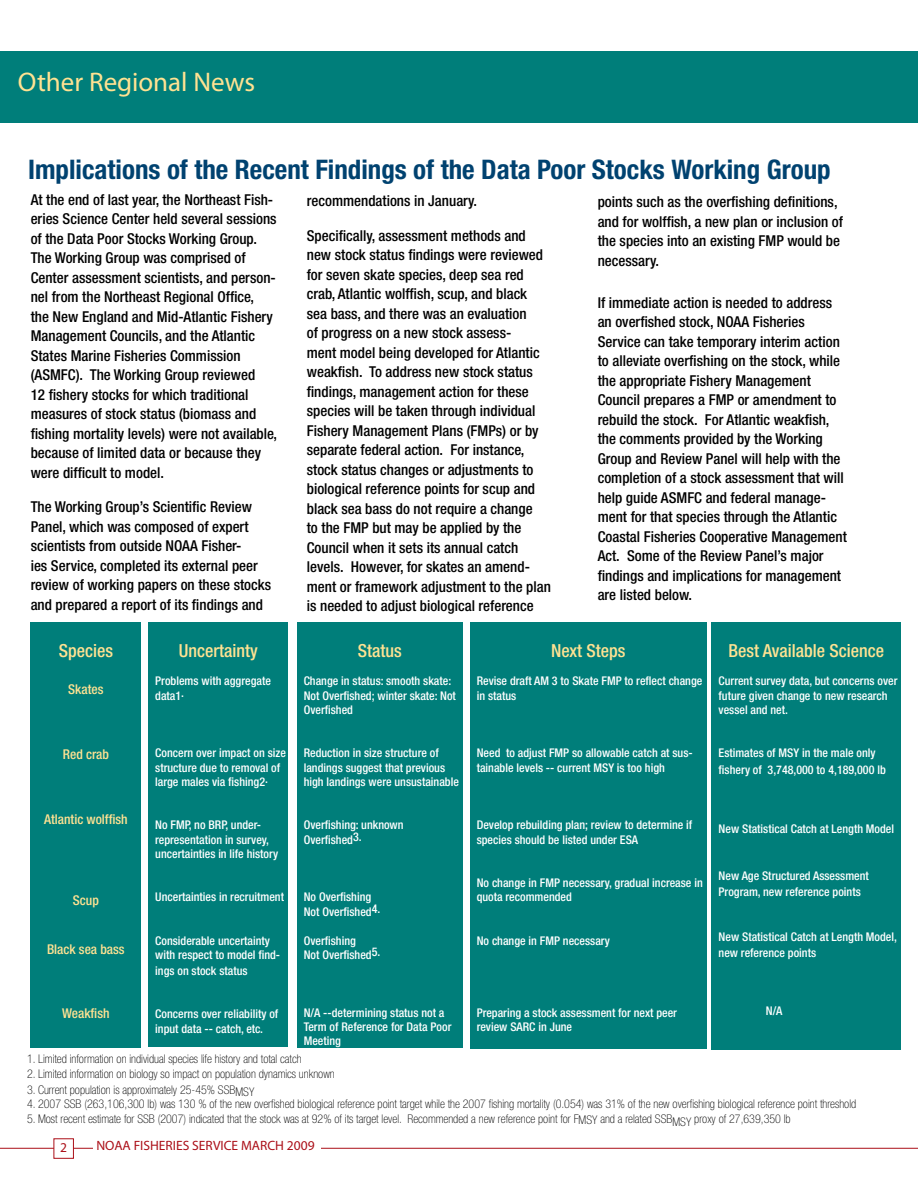
<style>
.page{position:relative;width:918px;height:1188px;background:#fff}
.page>*{position:absolute;margin:0;border:0;box-sizing:border-box;transform-origin:0 0}
.t1{font:700 condensed 27px "Helvetica Neue LT Std";color:#004270}
.t2{font:27px "Myriad Pro";color:#ffe292}
.t3{font:500 condensed 18px "Helvetica Neue LT Std";color:#ffe292}
.t4{font:500 condensed 15px/19.5px "Helvetica Neue LT Std";color:#000}
.t5{font:500 condensed 13.5px "Helvetica Neue LT Std";color:#ffe292}
.t6{font:13.5px "Myriad Pro";color:#ab0f18}
.t7{font:500 condensed 12px/14.4px "Helvetica Neue LT Std";color:#fff}
.t8{font:100 condensed 12px "Helvetica Neue LT Std";color:#000}
.t9{font:11.25px "Myriad Pro";letter-spacing:.01em;color:#ab0f18}
</style>
<div class="page">
<hr style="left:0;top:1148px;width:918px;height:1px;background:#ab0f18">
<div style="left:54px;top:1139px;width:20px;height:20px;background:#fff;border:1px solid #ab0f18"></div>
<div style="left:712px;top:622px;width:189px;height:427px;background:#007e7a"></div>
<div style="left:0;top:51px;width:918px;height:72px;background:#007e7a"></div>
<div style="left:31px;top:622px;width:110px;height:426px;background:#007e7a"></div>
<div style="left:148px;top:622px;width:140px;height:425px;background:#007e7a"></div>
<div style="left:297px;top:622px;width:165px;height:426px;background:#007e7a"></div>
<div style="left:470px;top:622px;width:237px;height:427px;background:#007e7a"></div>
<div style="left:93px;top:1134px;width:227px;height:29px;background:#fff"></div>
<h1 class="t2" style="left:18px;top:65px;width:239px">OTHER REGIONAL NEWS</h1>
<h1 class="t1" style="left:28px;top:153px;width:804px">Implications of the Recent Findings of the Data Poor Stocks Working Group</h1>
<p class="t4" style="left:31px;top:189px;width:248px">At the end of last year, the Northeast Fish&shy;eries Science Center held several sessions of the Data Poor Stocks Working Group.<br>The Working Group was comprised of Center assessment scientists, and person&shy;nel from the Northeast Regional Office,<br>the New England and Mid-Atlantic Fishery Management Councils, and the Atlantic States Marine Fisheries Commission (ASMFC). The Working Group reviewed<br>12 fishery stocks for which traditional measures of stock status (biomass and fishing mortality levels) were not available, because of limited data or because they were difficult to model.</p>
<p class="t4" style="left:31px;top:497px;width:242px">The Working Group’s Scientific Review Panel, which was composed of expert scientists from outside NOAA Fisher-<br>ies Service, completed its external peer review of working papers on these stocks and prepared a report of its findings and</p>
<p class="t4" style="left:307px;top:191px;width:172px">recommendations in January.</p>
<p class="t4" style="left:307px;top:225px;width:246px">Specifically, assessment methods and new stock status findings were reviewed for seven skate species, deep sea red crab, Atlantic wolffish, scup, and black sea bass, and there was an evaluation<br>of progress on a new stock assess-<br>ment model being developed for Atlantic weakfish. To address new stock status findings, management action for these species will be taken through individual Fishery Management Plans (FMPs) or by separate federal action. For instance, stock status changes or adjustments to biological reference points for scup and black sea bass do not require a change<br>to the FMP but may be applied by the Council when it sets its annual catch levels. However, for skates an amend&shy;ment or framework adjustment to the plan is needed to adjust biological reference</p>
<p class="t4" style="left:598px;top:192px;width:247px">points such as the overfishing definitions, and for wolffish, a new plan or inclusion of the species into an existing FMP would be necessary.</p>
<p class="t4" style="left:598px;top:293px;width:251px">If immediate action is needed to address an overfished stock, NOAA Fisheries Service can take temporary interim action to alleviate overfishing on the stock, while the appropriate Fishery Management Council prepares a FMP or amendment to rebuild the stock. For Atlantic weakfish, the comments provided by the Working Group and Review Panel will help with the completion of a stock assessment that will help guide ASMFC and federal manage&shy;ment for that species through the Atlantic Coastal Fisheries Cooperative Management Act. Some of the Review Panel’s major findings and implications for management are listed below.</p>
<p class="t3" style="left:59px;top:640px;width:56px">Species</p>
<p class="t5" style="left:68px;top:682px;width:37px">Skates</p>
<p class="t5" style="left:63px;top:746px;width:48px">Red crab</p>
<p class="t5" style="left:44px;top:811px;width:85px">Atlantic wolffish</p>
<p class="t5" style="left:73px;top:892px;width:27px">Scup</p>
<p class="t5" style="left:47px;top:941px;width:79px">Black sea bass</p>
<p class="t5" style="left:62px;top:1006px;width:49px">Weakfish</p>
<p class="t3" style="left:179px;top:640px;width:80px">Uncertainty</p>
<p class="t7" style="left:155px;top:674px;width:117px">Problems with aggregate data1.</p>
<p class="t7" style="left:155px;top:746px;width:132px">Concern over impact on size structure due to removal of large males via fishing2.</p>
<p class="t7" style="left:155px;top:818px;width:125px">No FMP, no BRP, under&shy;representation in survey, uncertainties in life history</p>
<p class="t7" style="left:155px;top:890px;width:130px">Uncertainties in recruitment</p>
<p class="t7" style="left:155px;top:933px;width:126px">Considerable uncertainty with respect to model find-</p>
<p class="t7" style="left:155px;top:964px;width:94px">ings on stock status</p>
<p class="t7" style="left:155px;top:1007px;width:125px">Concerns over reliability of input data -- catch, etc.</p>
<p class="t3" style="left:358px;top:640px;width:46px">Status</p>
<p class="t7" style="left:304px;top:674px;width:154px">Change in status: smooth skate:<br>Not Overfished; winter skate: Not<br>Overfished</p>
<p class="t7" style="left:304px;top:746px;width:157px">Reduction in size structure of landings suggest that previous high landings were unsustainable</p>
<p class="t7" style="left:304px;top:818px;width:101px">Overfishing: unknown<br>Overfished3.</p>
<p class="t7" style="left:304px;top:890px;width:78px">No Overfishing<br>Not Overfished4.</p>
<p class="t7" style="left:304px;top:933px;width:78px">Overfishing<br>Not Overfished5.</p>
<p class="t3" style="left:551px;top:640px;width:76px">Next Steps</p>
<p class="t7" style="left:477px;top:674px;width:227px">Revise draft AM 3 to Skate FMP to reflect change in status</p>
<p class="t7" style="left:477px;top:746px;width:218px">Need to adjust FMP so allowable catch at sus&shy;tainable levels -- current MSY is too high</p>
<p class="t3" style="left:729px;top:640px;width:157px">Best Available Science</p>
<p class="t7" style="left:719px;top:674px;width:181px">Current survey data, but concerns over future given change to new research vessel and net.</p>
<p class="t7" style="left:719px;top:745px;width:169px;line-height:16.2px">Estimates of MSY in the male only fishery of 3,748,000 to 4,189,000 lb</p>
<p class="t7" style="left:477px;top:818px;width:217px">Develop rebuilding plan; review to determine if species should be listed under ESA</p>
<p class="t7" style="left:477px;top:875px;width:228px">No change in FMP necessary, gradual increase in quota recommended</p>
<p class="t7" style="left:477px;top:933px;width:135px">No change in FMP necessary</p>
<p class="t7" style="left:719px;top:821px;width:177px">New Statistical Catch at Length Model</p>
<p class="t7" style="left:719px;top:867px;width:152px;line-height:16.2px">New Age Structured Assessment<br>Program, new reference points</p>
<p class="t7" style="left:719px;top:929px;width:180px;line-height:16.2px">New Statistical Catch at Length Model, new reference points</p>
<p class="t7" style="left:304px;top:1005px;width:149px">N/A --determining status not a<br>Term of Reference for Data Poor<br>Meeting</p>
<p class="t7" style="left:477px;top:1005px;width:202px">Preparing a stock assessment for next peer review SARC in June</p>
<p class="t7" style="left:766px;top:1003px;width:18px">N/A</p>
<p class="t8" style="left:27px;top:1052px;width:276px">1. Limited information on individual species life history and total catch</p>
<p class="t8" style="left:27px;top:1067px;width:309px">2. Limited information on biology so impact on population dynamics unknown</p>
<p class="t8" style="left:27px;top:1083px;width:229px">3. Current population is approximately 25-45% SSBMSY</p>
<p class="t8" style="left:27px;top:1097px;width:831px">4. 2007 SSB (263,106,300 lb) was 130 % of the new overfished biological reference point target while the 2007 fishing mortality (0.054) was 31% of the new overfishing biological reference point threshold</p>
<p class="t8" style="left:27px;top:1112px;width:765px">5. Most recent estimate for SSB (2007) indicated that the stock was at 92% of its target level. Recommended a new reference point for FMSY and a related SSBMSY proxy of 27,639,350 lb</p>
<p class="t6" style="left:96px;top:1137px;width:10px">NOAA</p>
<p class="t6" style="left:134px;top:1137px;width:8px">FISHERIES</p>
<p class="t6" style="left:192px;top:1137px;width:8px">SERVICE</p>
<p class="t6" style="left:241px;top:1137px;width:20px">MARCH</p>
<p class="t6" style="left:287px;top:1137px;width:29px">2009</p>
<p class="t6" style="left:60px;top:1139px;width:8px">2</p>
<p class="t9" style="left:111px;top:1141px;width:194px">NOAA FISHERIES SERVICE: FEBRUARY 2008</p>
</div>
